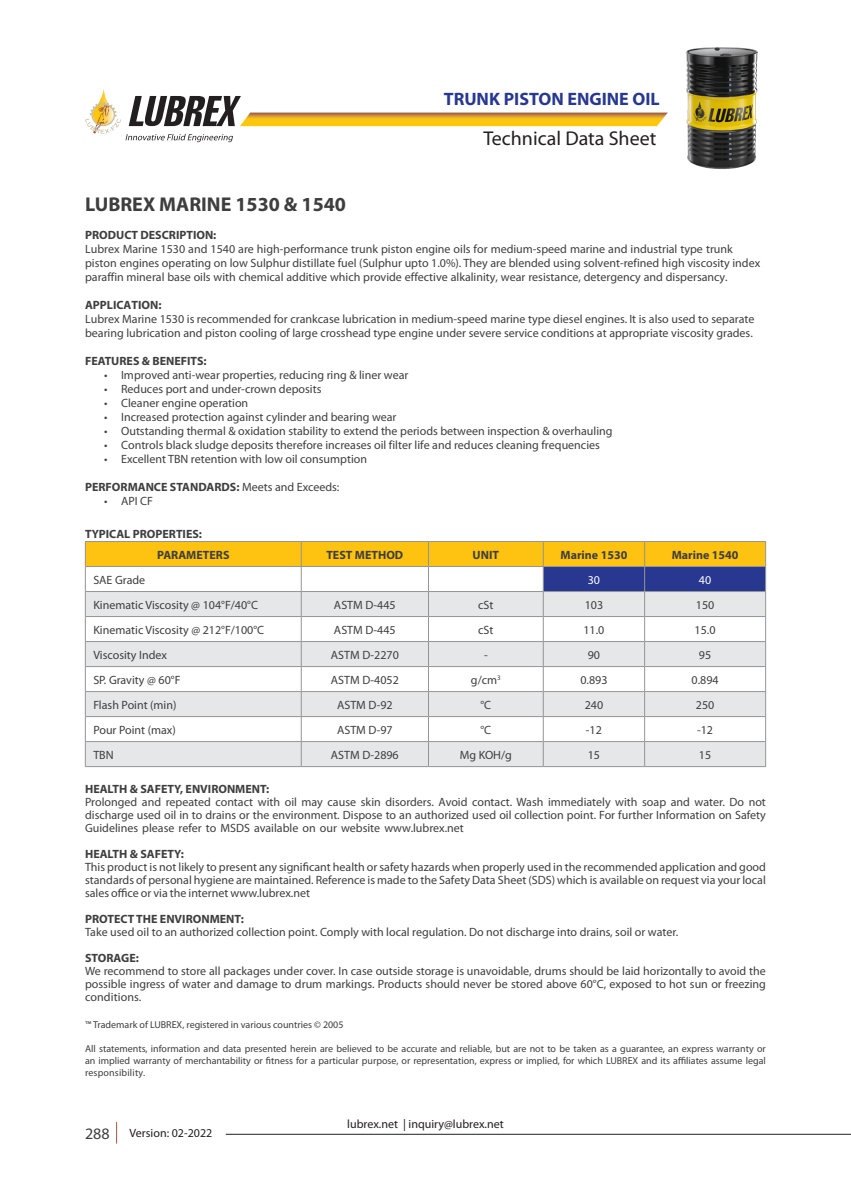
<style>
.page{position:relative;width:851px;height:1191px;background:#fff}
.page>*{position:absolute;margin:0;border:0;box-sizing:border-box;transform-origin:0 0}
.t1{font:700 20px "Myriad Pro";color:#3e3e3f}
.t2{font:20px "Myriad Pro";color:#231f20}
.t3{font:700 18px "Myriad Pro";color:#283890}
.t4{font:16px "Myriad Pro";color:#3e3e3f}
.t5{font:12px/13px "Myriad Pro";color:#3e3e3f;text-align:justify}
.t6{font:700 12px "Myriad Pro";color:#3e3e3f}
.t7{font:12px "Myriad Pro";color:#231f20}
.t8{font:12px "Myriad Pro";color:#fff}
.t9{font:10px/12px "Myriad Pro";color:#3e3e3f;text-align:justify}
.s1{font-weight:700}
.s2{font-weight:400}
</style>
<div class="page">
<svg style="left:116px;top:1122px;width:1px;height:21px"></svg>
<hr style="left:226px;top:1134px;width:624px;height:1px;background:#231f20">
<svg style="left:85px;top:88px;width:582px;height:54px"></svg>
<svg style="left:85px;top:541px;width:681px;height:225px"></svg>
<hr style="left:85px;top:766px;width:216px;height:1px;background:#939598">
<hr style="left:301px;top:766px;width:127px;height:1px;background:#939598">
<hr style="left:428px;top:766px;width:115px;height:1px;background:#939598">
<hr style="left:543px;top:766px;width:101px;height:1px;background:#939598">
<hr style="left:644px;top:766px;width:121px;height:1px;background:#939598">
<img style="left:685px;top:47px;width:73px;height:122px">
<p class="t3" style="left:444px;top:88px;width:217px">TRUNK PISTON ENGINE OIL</p>
<h1 class="t2" style="left:483px;top:126px;width:174px">Technical Data Sheet</h1>
<p class="t1" style="left:85px;top:193px;width:262px">LUBREX MARINE 1530 &amp; 1540</p>
<p class="t5" style="left:85px;top:227px;width:676px;line-height:14px;text-align:left"><span class="s1">PRODUCT DESCRIPTION:<br></span>Lubrex Marine 1530 and 1540 are high-performance trunk piston engine oils for medium-speed marine and industrial type trunk piston engines operating on low Sulphur distillate fuel (Sulphur upto 1.0%). They are blended using solvent-refined high viscosity index paraffin mineral base oils with chemical additive which provide effective alkalinity, wear resistance, detergency and dispersancy.</p>
<p class="t5" style="left:85px;top:297px;width:671px;line-height:14px;text-align:left"><span class="s1">APPLICATION:<br></span>Lubrex Marine 1530 is recommended for crankcase lubrication in medium-speed marine type diesel engines. It is also used to separate bearing lubrication and piston cooling of large crosshead type engine under severe service conditions at appropriate viscosity grades.</p>
<p class="t6" style="left:85px;top:354px;width:123px">FEATURES &amp; BENEFITS:</p>
<p class="t5" style="left:104px;top:368px;width:306px">• Improved anti-wear properties, reducing ring &amp; liner wear</p>
<p class="t5" style="left:104px;top:382px;width:219px">• Reduces port and under-crown deposits</p>
<p class="t5" style="left:104px;top:396px;width:146px">• Cleaner engine operation</p>
<p class="t5" style="left:104px;top:410px;width:294px">• Increased protection against cylinder and bearing wear</p>
<p class="t5" style="left:104px;top:424px;width:510px">• Outstanding thermal &amp; oxidation stability to extend the periods between inspection &amp; overhauling</p>
<p class="t5" style="left:104px;top:438px;width:497px">• Controls black sludge deposits therefore increases oil filter life and reduces cleaning frequencies</p>
<p class="t5" style="left:104px;top:452px;width:264px">• Excellent TBN retention with low oil consumption</p>
<p class="t6" style="left:85px;top:480px;width:256px">PERFORMANCE STANDARDS: <span class="s2">Meets and Exceeds:</span></p>
<p class="t5" style="left:104px;top:494px;width:50px">• API CF</p>
<p class="t6" style="left:85px;top:527px;width:118px">TYPICAL PROPERTIES:</p>
<p class="t6" style="left:157px;top:548px;width:74px">PARAMETERS</p>
<p class="t6" style="left:326px;top:548px;width:78px">TEST METHOD</p>
<p class="t6" style="left:472px;top:548px;width:28px">UNIT</p>
<p class="t6" style="left:560px;top:548px;width:68px">Marine 1530</p>
<p class="t6" style="left:671px;top:548px;width:68px">Marine 1540</p>
<p class="t5" style="left:93px;top:573px;width:53px">SAE Grade</p>
<p class="t8" style="left:587px;top:572px;width:14px">30</p>
<p class="t8" style="left:698px;top:572px;width:14px">40</p>
<p class="t5" style="left:93px;top:598px;width:166px">Kinematic Viscosity @ 104°F/40°C</p>
<p class="t5" style="left:334px;top:598px;width:63px">ASTM D-445</p>
<p class="t5" style="left:478px;top:598px;width:17px">cSt</p>
<p class="t5" style="left:584px;top:598px;width:20px">103</p>
<p class="t5" style="left:695px;top:598px;width:20px">150</p>
<p class="t5" style="left:93px;top:623px;width:172px">Kinematic Viscosity @ 212°F/100°C</p>
<p class="t5" style="left:334px;top:623px;width:63px">ASTM D-445</p>
<p class="t5" style="left:478px;top:623px;width:17px">cSt</p>
<p class="t5" style="left:583px;top:623px;width:22px">11.0</p>
<p class="t5" style="left:694px;top:623px;width:22px">15.0</p>
<p class="t5" style="left:93px;top:648px;width:75px">Viscosity Index</p>
<p class="t5" style="left:331px;top:648px;width:69px">ASTM D-2270</p>
<p class="t5" style="left:484px;top:648px;width:5px">-</p>
<p class="t5" style="left:587px;top:648px;width:14px">90</p>
<p class="t5" style="left:698px;top:648px;width:14px">95</p>
<p class="t5" style="left:93px;top:673px;width:89px">SP. Gravity @ 60°F</p>
<p class="t5" style="left:331px;top:673px;width:69px">ASTM D-4052</p>
<p class="t5" style="left:471px;top:673px;width:31px">g/cm<sup>3</sup></p>
<p class="t5" style="left:580px;top:673px;width:29px">0.893</p>
<p class="t5" style="left:691px;top:673px;width:29px">0.894</p>
<p class="t5" style="left:93px;top:698px;width:85px">Flash Point (min)</p>
<p class="t5" style="left:337px;top:698px;width:57px">ASTM D-92</p>
<p class="t5" style="left:480px;top:698px;width:12px">°C</p>
<p class="t5" style="left:584px;top:698px;width:20px">240</p>
<p class="t5" style="left:695px;top:698px;width:20px">250</p>
<p class="t5" style="left:93px;top:723px;width:84px">Pour Point (max)</p>
<p class="t5" style="left:337px;top:723px;width:57px">ASTM D-97</p>
<p class="t5" style="left:480px;top:723px;width:12px">°C</p>
<p class="t5" style="left:586px;top:723px;width:17px">-12</p>
<p class="t5" style="left:697px;top:723px;width:17px">-12</p>
<p class="t5" style="left:93px;top:748px;width:22px">TBN</p>
<p class="t5" style="left:331px;top:748px;width:69px">ASTM D-2896</p>
<p class="t5" style="left:459px;top:748px;width:54px">Mg KOH/g</p>
<p class="t5" style="left:587px;top:748px;width:14px">15</p>
<p class="t5" style="left:698px;top:748px;width:14px">15</p>
<p class="t6" style="left:85px;top:782px;width:186px">HEALTH &amp; SAFETY, ENVIRONMENT:</p>
<p class="t5" style="left:85px;top:795px;width:682px">Prolonged and repeated contact with oil may cause skin disorders. Avoid contact. Wash immediately with soap and water. Do not discharge used oil in to drains or the environment. Dispose to an authorized used oil collection point. For further Information on Safety Guidelines please refer to MSDS available on our website www.lubrex.net</p>
<p class="t6" style="left:85px;top:847px;width:100px">HEALTH &amp; SAFETY:</p>
<p class="t5" style="left:85px;top:860px;width:682px">This product is not likely to present any significant health or safety hazards when properly used in the recommended application and good standards of personal hygiene are maintained. Reference is made to the Safety Data Sheet (SDS) which is available on request via your local sales office or via the internet www.lubrex.net</p>
<p class="t6" style="left:85px;top:912px;width:160px">PROTECT THE ENVIRONMENT:</p>
<p class="t5" style="left:85px;top:925px;width:594px">Take used oil to an authorized collection point. Comply with local regulation. Do not discharge into drains, soil or water.</p>
<p class="t6" style="left:85px;top:951px;width:55px">STORAGE:</p>
<p class="t5" style="left:85px;top:964px;width:682px">We recommend to store all packages under cover. In case outside storage is unavoidable, drums should be laid horizontally to avoid the possible ingress of water and damage to drum markings. Products should never be stored above 60°C, exposed to hot sun or freezing conditions.</p>
<p class="t9" style="left:85px;top:1018px;width:260px">™ Trademark of LUBREX, registered in various countries © 2005</p>
<p class="t9" style="left:85px;top:1042px;width:682px">All statements, information and data presented herein are believed to be accurate and reliable, but are not to be taken as a guarantee, an express warranty or an implied warranty of merchantability or fitness for a particular purpose, or representation, express or implied, for which LUBREX and its affiliates assume legal responsibility.</p>
<h3 class="t4" style="left:85px;top:1123px;width:26px">288</h3>
<p class="t7" style="left:130px;top:1125px;width:84px">Version: 02-2022</p>
<p class="t7" style="left:347px;top:1116px;width:158px">lubrex.net | inquiry@lubrex.net</p>
</div>
